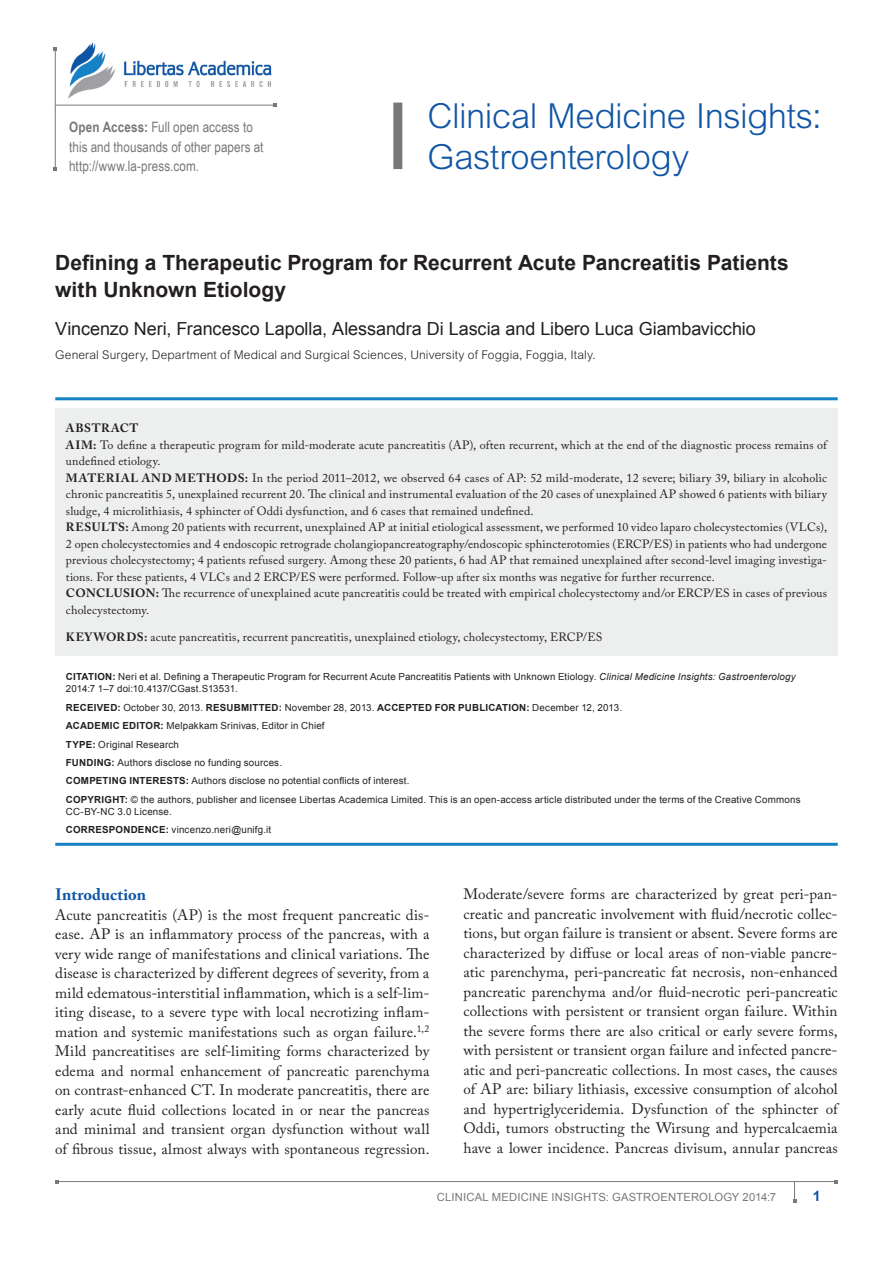
<style>
.page{position:relative;width:893px;height:1263px;background:#fff}
.page>*{position:absolute;margin:0;border:0;box-sizing:border-box;transform-origin:0 0}
.JournalName{font:300 34.5px/41.4px "Arial MT Std";letter-spacing:-.01em;color:#1055a4}
.ArticleTitle{font:700 21px/27px "Arial";color:#231f20}
.AuthorName{font:18px "Arial";letter-spacing:.005em;color:#231f20}
.Heading1{font:700 16.5px "Adobe Caslon Pro";color:#1055a4}
.BodyText_First{font:15px/19.5px "Adobe Caslon Pro";letter-spacing:.005em;color:#231f20;text-align:justify}
.OpenAccess{font:14.25px/19.5px "Arial Narrow";letter-spacing:.005em;color:#76787b}
.RunningFooter-Folio{font:700 14.25px "Arial";color:#1055a4}
.t1{font:12px/16.5px "Adobe Caslon Pro";letter-spacing:.015em;color:#231f20}
.AuthorAffiliation{font:300 12px "Arial MT Std";letter-spacing:.01em;color:#231f20}
.RunningFooter{font:11.25px "Arial";letter-spacing:.015em;color:#76787b}
.Citation{font:9.75px/12px "Arial";letter-spacing:.02em;color:#231f20}
.Citation_Last{font:9.75px "Arial";letter-spacing:.015em;color:#231f20}
.s1{font-weight:700}
.s2{font-style:italic}
</style>
<div class="page">
<hr style="left:57px;top:1181px;width:779px;height:1px;background:#76787b">
<svg style="left:793px;top:1182px;width:3px;height:20px"></svg>
<hr style="left:55px;top:49px;width:1px;height:120px;background:#76787b">
<hr style="left:55px;top:105px;width:220px;height:1px;background:#76787b">
<img style="left:68px;top:42px;width:204px;height:57px">
<div style="left:393px;top:103px;width:9px;height:66px;background:#76787b"></div>
<hr style="left:55px;top:397px;width:783px;height:3px;background:#1582c5">
<hr style="left:55px;top:843px;width:783px;height:3px;background:#1582c5">
<div style="left:55px;top:408px;width:783px;height:248px;background:#edeeee"></div>
<p class="OpenAccess" style="left:69px;top:117px;width:196px"><span class="s1">Open Access:</span> Full open access to this and thousands of other papers at http://www.la-press.com.</p>
<p class="JournalName" style="left:428px;top:96px;width:396px">Clinical Medicine Insights:<br>Gastroenterology</p>
<p class="ArticleTitle" style="left:55px;top:250px;width:735px">Defining a Therapeutic Program for Recurrent Acute Pancreatitis Patients with Unknown Etiology</p>
<p class="AuthorName" style="left:55px;top:317px;width:702px">Vincenzo Neri, Francesco Lapolla, Alessandra Di Lascia and Libero Luca Giambavicchio</p>
<p class="AuthorAffiliation" style="left:55px;top:348px;width:542px">General Surgery, Department of Medical and Surgical Sciences, University of Foggia, Foggia, Italy.</p>
<p class="t1" style="left:66px;top:420px;width:763px"><span class="s1">ABSTRACT<br>AIM:</span> To define a therapeutic program for mild-moderate acute pancreatitis (AP), often recurrent, which at the end of the diagnostic process remains of undefined etiology.<br><span class="s1">MATERIAL AND METHODS:</span> In the period 2011–2012, we observed 64 cases of AP: 52 mild-moderate, 12 severe; biliary 39, biliary in alcoholic chronic pancreatitis 5, unexplained recurrent 20. The clinical and instrumental evaluation of the 20 cases of unexplained AP showed 6 patients with biliary sludge, 4 microlithiasis, 4 sphincter of Oddi dysfunction, and 6 cases that remained undefined.<br><span class="s1">RESULTS:</span> Among 20 patients with recurrent, unexplained AP at initial etiological assessment, we performed 10 video laparo cholecystectomies (VLCs), 2 open cholecystectomies and 4 endoscopic retrograde cholangiopancreatography/endoscopic sphincterotomies (ERCP/ES) in patients who had undergone previous cholecystectomy; 4 patients refused surgery. Among these 20 patients, 6 had AP that remained unexplained after second-level imaging investiga&shy;tions. For these patients, 4 VLCs and 2 ERCP/ES were performed. Follow-up after six months was negative for further recurrence.<br><span class="s1">CONCLUSION:</span> The recurrence of unexplained acute pancreatitis could be treated with empirical cholecystectomy and/or ERCP/ES in cases of previous cholecystectomy.</p>
<p class="t1" style="left:66px;top:628px;width:538px"><span class="s1">KEYWORDS:</span> acute pancreatitis, recurrent pancreatitis, unexplained etiology, cholecystectomy, ERCP/ES</p>
<p class="Citation" style="left:66px;top:671px;width:731px"><span class="s1">CITATION:</span> Neri et al. Defining a Therapeutic Program for Recurrent Acute Pancreatitis Patients with Unknown Etiology. <span class="s2">Clinical Medicine Insights: Gastroenterology<br></span>2014:7 1–7 doi:10.4137/CGast.S13531.</p>
<p class="Citation" style="left:66px;top:701px;width:558px"><span class="s1">RECEIVED:</span> October 30, 2013. <span class="s1">RESUBMITTED:</span> November 28, 2013. <span class="s1">ACCEPTED FOR PUBLICATION:</span> December 12, 2013.</p>
<p class="Citation" style="left:66px;top:720px;width:260px"><span class="s1">ACADEMIC EDITOR:</span> Melpakkam Srinivas, Editor in Chief</p>
<p class="Citation" style="left:66px;top:738px;width:115px"><span class="s1">TYPE:</span> Original Research</p>
<p class="Citation" style="left:66px;top:756px;width:218px"><span class="s1">FUNDING:</span> Authors disclose no funding sources.</p>
<p class="Citation" style="left:66px;top:775px;width:345px"><span class="s1">COMPETING INTERESTS:</span> Authors disclose no potential conflicts of interest.</p>
<p class="Citation" style="left:66px;top:793px;width:736px"><span class="s1">COPYRIGHT:</span> © the authors, publisher and licensee Libertas Academica Limited. This is an open-access article distributed under the terms of the Creative Commons<br>CC-BY-N C 3.0 License.</p>
<p class="Citation_Last" style="left:66px;top:823px;width:207px"><span class="s1">CORRESPONDENCE:</span> vincenzo.neri@unifg.it</p>
<p class="Heading1" style="left:55px;top:885px;width:92px">Introduction</p>
<p class="BodyText_First" style="left:55px;top:905px;width:376px">Acute pancreatitis (AP) is the most frequent pancreatic dis&shy;ease. AP is an inflammatory process of the pancreas, with a very wide range of manifestations and clinical variations. The disease is characterized by different degrees of severity, from a mild edematous-interstitial inflammation, which is a self-lim&shy;iting disease, to a severe type with local necrotizing inflam&shy;mation and systemic manifestations such as organ failure.<sup>1,2<br></sup>Mild pancreatitises are self-limiting forms characterized by edema and normal enhancement of pancreatic parenchyma on contrast-enhanced CT. In moderate pancreatitis, there are early acute fluid collections located in or near the pancreas and minimal and transient organ dysfunction without wall of fibrous tissue, almost always with spontaneous regression.</p>
<p class="BodyText_First" style="left:463px;top:884px;width:376px">Moderate/severe forms are characterized by great peri-pan&shy;creatic and pancreatic involvement with fluid/necrotic collec&shy;tions, but organ failure is transient or absent. Severe forms are characterized by diffuse or local areas of non-viable pancre&shy;atic parenchyma, peri-pancreatic fat necrosis, non-enhanced pancreatic parenchyma and/or fluid-necrotic peri-pancreatic collections with persistent or transient organ failure. Within the severe forms there are also critical or early severe forms, with persistent or transient organ failure and infected pancre&shy;atic and peri-pancreatic collections. In most cases, the causes of AP are: biliary lithiasis, excessive consumption of alcohol and hypertriglyceridemia. Dysfunction of the sphincter of Oddi, tumors obstructing the Wirsung and hypercalcaemia have a lower incidence. Pancreas divisum, annular pancreas</p>
<p class="RunningFooter" style="left:437px;top:1189px;width:341px">Clinical Medicine I nsights: Gastroenterology 2014:7</p>
<p class="RunningFooter-Folio" style="left:813px;top:1186px;width:9px">1</p>
</div>
